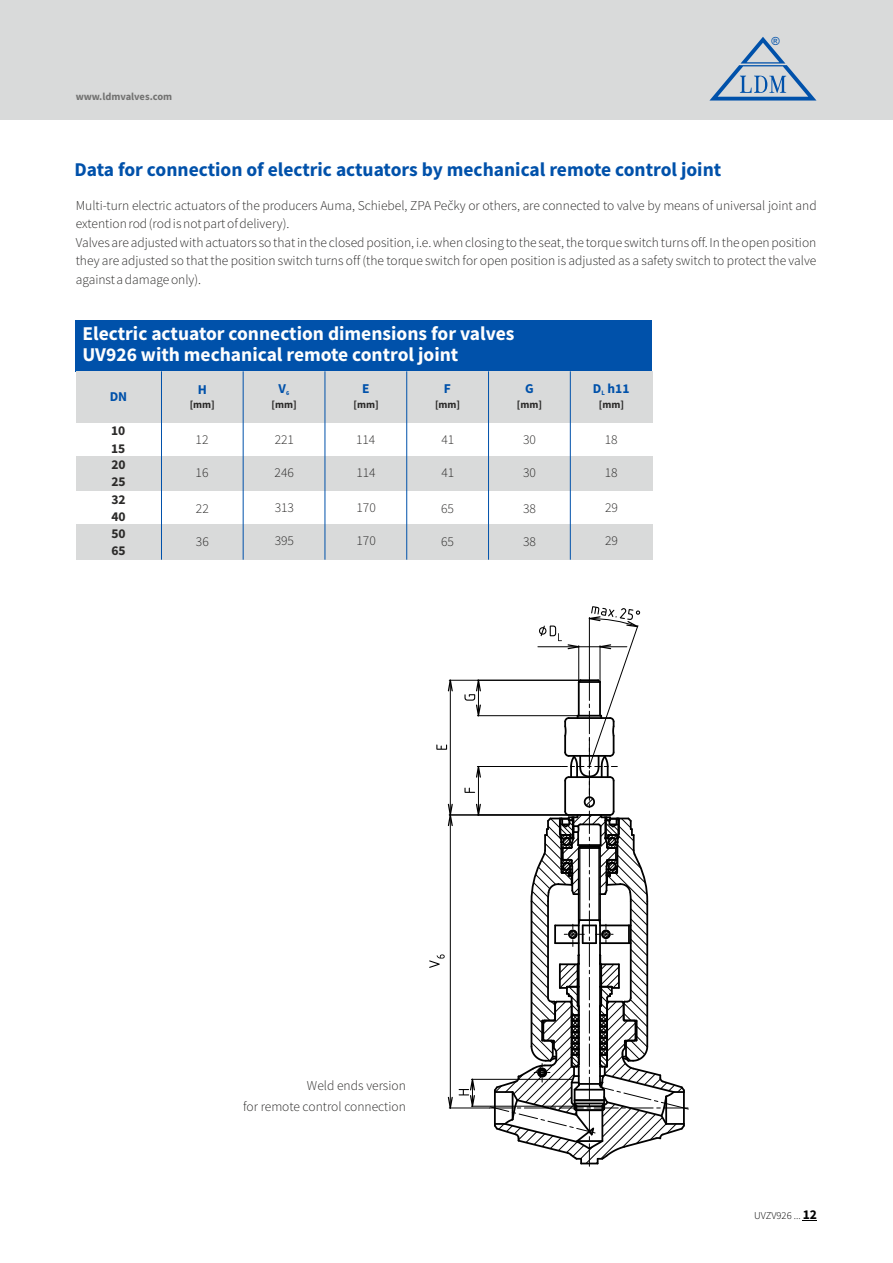
<style>
.page{position:relative;width:893px;height:1263px;background:#fff}
.page>*{position:absolute;margin:0;border:0;box-sizing:border-box;transform-origin:0 0}
.t1{font:700 19.5px/21.8px "Source Sans Pro";color:#fefefe}
.t2{font:700 19.5px "Source Sans Pro";color:#0051aa}
.t3{font:300 13.5px/18.5px "Source Sans Pro";color:#2b2a29;text-align:justify}
.t4{font:700 13.5px/17px "Source Sans Pro";color:#2b2a29}
.t5{font:700 13.5px "Source Sans Pro";color:#0051aa}
.t6{font:11.25px "Arial";color:#0051aa}
.t7{font:700 10.5px "Source Sans Pro";color:#2b2a29}
.t8{font:700 10.5px "Source Sans Pro";color:#727271}
.t9{font:300 10.5px "Source Sans Pro";color:#000}
.t10{font:700 6px "Source Sans Pro";color:#0051aa}
.s1{font-weight:700;font-size:13.5px}
</style>
<div class="page">
<div style="left:76px;top:320px;width:576px;height:51px;background:#0051aa"></div>
<svg style="left:803px;top:1220px;width:14px;height:1px"></svg>
<div style="left:0;top:0;width:893px;height:119px;background:#d9dada"></div>
<svg style="left:709px;top:37px;width:107px;height:64px"></svg>
<div style="left:76px;top:524px;width:576px;height:36px;background:#d9dada"></div>
<div style="left:76px;top:456px;width:576px;height:34px;background:#d9dada"></div>
<div style="left:76px;top:371px;width:576px;height:51px;background:#d9dada"></div>
<hr style="left:280px;top:490px;width:221px;height:1px;background:#d9dada">
<hr style="left:243px;top:371px;width:1px;height:189px;background:#0051aa">
<hr style="left:325px;top:371px;width:1px;height:189px;background:#0051aa">
<hr style="left:406px;top:371px;width:1px;height:189px;background:#0051aa">
<hr style="left:488px;top:371px;width:1px;height:189px;background:#0051aa">
<hr style="left:570px;top:371px;width:1px;height:189px;background:#0051aa">
<hr style="left:161px;top:371px;width:1px;height:189px;background:#0051aa">
<hr style="left:449px;top:1108px;width:40px;height:1px;background:#000">
<hr style="left:450px;top:815px;width:1px;height:293px;background:#000">
<svg style="left:429px;top:954px;width:16px;height:14px"></svg>
<hr style="left:471px;top:1106px;width:106px;height:1px;background:#000">
<hr style="left:471px;top:1079px;width:102px;height:1px;background:#000">
<svg style="left:447px;top:1078px;width:29px;height:31px"></svg>
<hr style="left:477px;top:766px;width:84px;height:1px;background:#000">
<hr style="left:478px;top:766px;width:1px;height:49px;background:#000">
<svg style="left:464px;top:787px;width:11px;height:6px"></svg>
<svg style="left:476px;top:766px;width:5px;height:12px"></svg>
<svg style="left:475px;top:803px;width:7px;height:12px"></svg>
<hr style="left:449px;top:815px;width:120px;height:1px;background:#000">
<hr style="left:449px;top:680px;width:131px;height:1px;background:#000">
<hr style="left:450px;top:680px;width:1px;height:135px;background:#000">
<svg style="left:436px;top:744px;width:11px;height:6px"></svg>
<svg style="left:447px;top:803px;width:7px;height:24px"></svg>
<svg style="left:447px;top:679px;width:7px;height:13px"></svg>
<hr style="left:477px;top:715px;width:101px;height:1px;background:#000">
<svg style="left:464px;top:679px;width:18px;height:38px"></svg>
<svg style="left:489px;top:606px;width:200px;height:560px"></svg>
<p class="t8" style="left:76px;top:92px;width:98px">www.ldmvalves.com</p>
<h1 class="t2" style="left:74px;top:161px;width:648px">Data for connection of electric actuators by mechanical remote control joint</h1>
<p class="t6" style="left:772px;top:37px;width:10px">®</p>
<p class="t3" style="left:76px;top:197px;width:742px">Multi-turn electric actuators of the producers Auma, Schiebel, ZPA Pečky or others, are connected to valve by means of universal joint and extention rod (rod is not part of delivery).</p>
<p class="t3" style="left:76px;top:234px;width:742px">Valves are adjusted with actuators so that in the closed position, i.e. when closing to the seat, the torque switch turns off. In the open position they are adjusted so that the position switch turns off (the torque switch for open position is adjusted as a safety switch to protect the valve against a damage only).</p>
<h1 class="t1" style="left:82px;top:324px;width:434px">Electric actuator connection dimensions for valves<br>UV926 with mechanical remote control joint</h1>
<p class="t5" style="left:110px;top:391px;width:19px">DN</p>
<p class="t4" style="left:111px;top:423px;width:16px;line-height:17.5px">10<br>15</p>
<p class="t4" style="left:111px;top:457px;width:16px">20<br>25</p>
<p class="t4" style="left:111px;top:492px;width:16px;text-align:justify">32<br>40<br>50<br>65</p>
<p class="t5" style="left:278px;top:383px;width:9px">V</p>
<p class="t5" style="left:198px;top:384px;width:11px">H</p>
<p class="t7" style="left:190px;top:400px;width:27px">[mm]</p>
<p class="t7" style="left:272px;top:400px;width:27px">[mm]</p>
<p class="t10" style="left:286px;top:390px;width:5px">6</p>
<p class="t3" style="left:196px;top:432px;width:14px">12</p>
<p class="t3" style="left:196px;top:465px;width:14px">16</p>
<p class="t3" style="left:196px;top:500px;width:14px">22</p>
<p class="t3" style="left:196px;top:534px;width:14px">36</p>
<p class="t3" style="left:275px;top:432px;width:21px">221</p>
<p class="t3" style="left:275px;top:465px;width:21px">246</p>
<p class="t3" style="left:275px;top:499px;width:21px">313</p>
<p class="t3" style="left:275px;top:533px;width:21px">395</p>
<p class="t5" style="left:593px;top:383px;width:38px">D<sub>L</sub> h11</p>
<p class="t3" style="left:605px;top:432px;width:14px">18</p>
<p class="t3" style="left:605px;top:465px;width:14px">18</p>
<p class="t5" style="left:525px;top:383px;width:10px">G</p>
<p class="t5" style="left:362px;top:383px;width:9px">E</p>
<p class="t5" style="left:444px;top:383px;width:9px">F</p>
<p class="t7" style="left:353px;top:400px;width:27px">[mm]</p>
<p class="t7" style="left:435px;top:400px;width:27px">[mm]</p>
<p class="t7" style="left:517px;top:400px;width:27px">[mm]</p>
<p class="t7" style="left:599px;top:400px;width:27px">[mm]</p>
<p class="t3" style="left:523px;top:432px;width:14px">30</p>
<p class="t3" style="left:523px;top:465px;width:14px">30</p>
<p class="t3" style="left:523px;top:500px;width:14px">38</p>
<p class="t3" style="left:523px;top:534px;width:14px">38</p>
<p class="t3" style="left:356px;top:432px;width:21px">114</p>
<p class="t3" style="left:356px;top:465px;width:21px">114</p>
<p class="t3" style="left:441px;top:432px;width:14px">41</p>
<p class="t3" style="left:441px;top:465px;width:14px">41</p>
<p class="t3" style="left:441px;top:500px;width:14px">65</p>
<p class="t3" style="left:441px;top:534px;width:14px">65</p>
<p class="t3" style="left:356px;top:500px;width:21px">170</p>
<p class="t3" style="left:605px;top:499px;width:14px">29</p>
<p class="t3" style="left:356px;top:533px;width:21px">170</p>
<p class="t3" style="left:605px;top:533px;width:14px">29</p>
<p class="t3" style="left:243px;top:1076px;width:164px;line-height:20.7px;text-align:right">Weld ends version<br>for remote control connection</p>
<p class="t9" style="left:754px;top:1211px;width:64px">UVZV926 ... <span class="s1">12</span></p>
</div>
